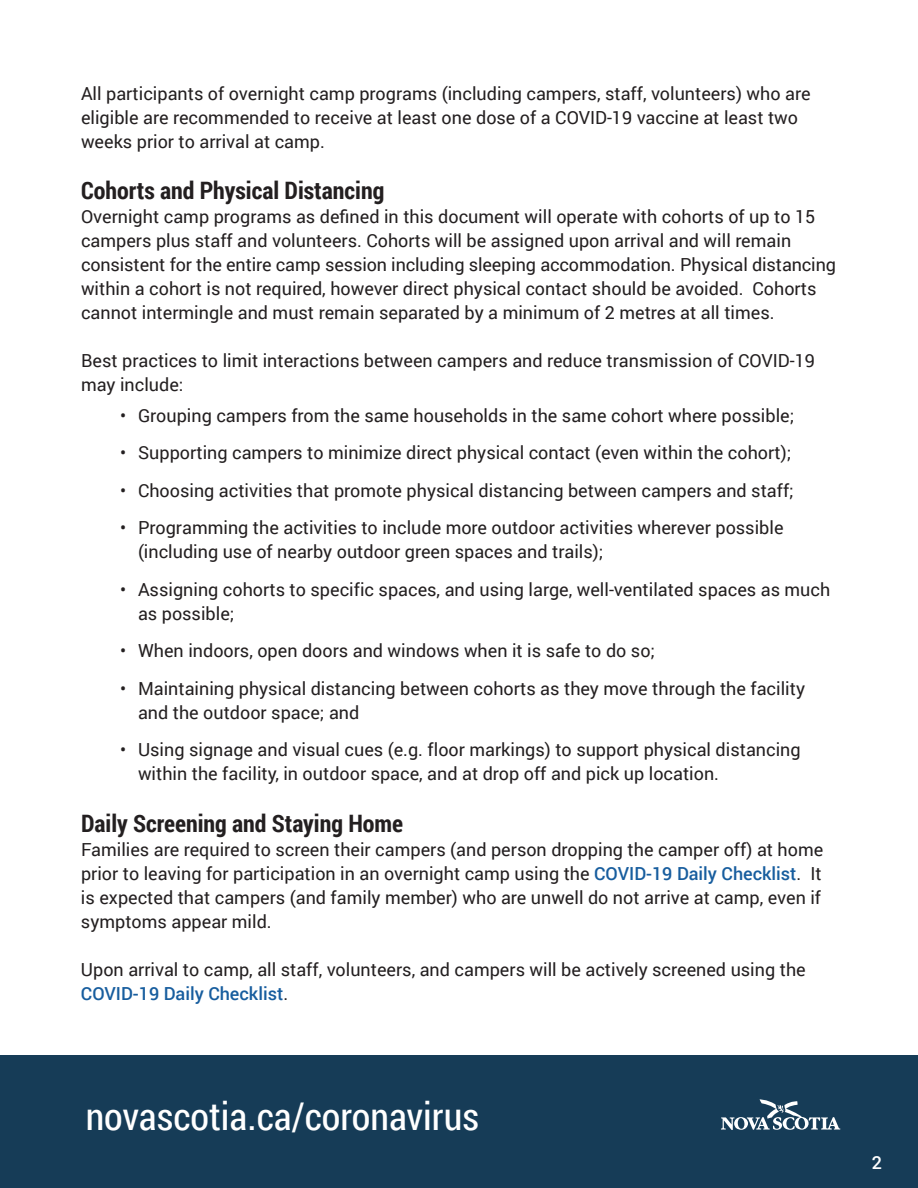
<style>
.page{position:relative;width:918px;height:1188px;background:#fff}
.page>*{position:absolute;margin:0;border:0;box-sizing:border-box;transform-origin:0 0}
.t1{font:38.25px "Roboto Condensed";color:#fff}
.t2{font:700 24px "Roboto Condensed";color:#231f20}
.t3{font:18px/24px "Roboto";color:#231f20}
.t4{font:500 18px "Roboto";color:#fff}
.s1{font-weight:500;color:#175d9e}
</style>
<div class="page">
<div style="left:0;top:1055px;width:918px;height:133px;background:#163c57"></div>
<svg style="left:721px;top:1099px;width:119px;height:31px"></svg>
<p class="t3" style="left:81px;top:81px;width:731px">All participants of overnight camp programs (including campers, staff, volunteers) who are eligible are recommended to receive at least one dose of a COVID-19 vaccine at least two weeks prior to arrival at camp.</p>
<h2 class="t2" style="left:81px;top:173px;width:305px">Cohorts and Physical Distancing</h2>
<p class="t3" style="left:81px;top:204px;width:757px">Overnight camp programs as defined in this document will operate with cohorts of up to 15 campers plus staff and volunteers. Cohorts will be assigned upon arrival and will remain consistent for the entire camp session including sleeping accommodation. Physical distancing within a cohort is not required, however direct physical contact should be avoided. Cohorts cannot intermingle and must remain separated by a minimum of 2 metres at all times.</p>
<p class="t3" style="left:81px;top:348px;width:735px">Best practices to limit interactions between campers and reduce transmission of COVID-19 may include:</p>
<p class="t3" style="left:120px;top:402px;width:676px">• Grouping campers from the same households in the same cohort where possible;</p>
<p class="t3" style="left:120px;top:440px;width:673px">• Supporting campers to minimize direct physical contact (even within the cohort);</p>
<p class="t3" style="left:120px;top:477px;width:675px">• Choosing activities that promote physical distancing between campers and staff;</p>
<p class="t3" style="left:138px;top:515px;width:647px;text-indent:-18px">• Programming the activities to include more outdoor activities wherever possible (including use of nearby outdoor green spaces and trails);</p>
<p class="t3" style="left:138px;top:576px;width:694px;text-indent:-18px">• Assigning cohorts to specific spaces, and using large, well-ventilated spaces as much as possible;</p>
<p class="t3" style="left:120px;top:638px;width:537px">• When indoors, open doors and windows when it is safe to do so;</p>
<p class="t3" style="left:138px;top:675px;width:669px;text-indent:-18px">• Maintaining physical distancing between cohorts as they move through the facility and the outdoor space; and</p>
<p class="t3" style="left:138px;top:737px;width:664px;text-indent:-18px">• Using signage and visual cues (e.g. floor markings) to support physical distancing within the facility, in outdoor space, and at drop off and pick up location.</p>
<h2 class="t2" style="left:81px;top:806px;width:324px">Daily Screening and Staying Home</h2>
<p class="t3" style="left:81px;top:837px;width:744px">Families are required to screen their campers (and person dropping the camper off) at home prior to leaving for participation in an overnight camp using the <span class="s1">COVID-19 Daily Checklist</span>. It is expected that campers (and family member) who are unwell do not arrive at camp, even if symptoms appear mild.</p>
<p class="t3" style="left:81px;top:957px;width:726px">Upon arrival to camp, all staff, volunteers, and campers will be actively screened using the<br><span class="s1">COVID-19 Daily Checklist</span>.</p>
<h1 class="t1" style="left:86px;top:1090px;width:395px">novascotia.ca/coronavirus</h1>
<p class="t4" style="left:872px;top:1150px;width:12px">2</p>
</div>
